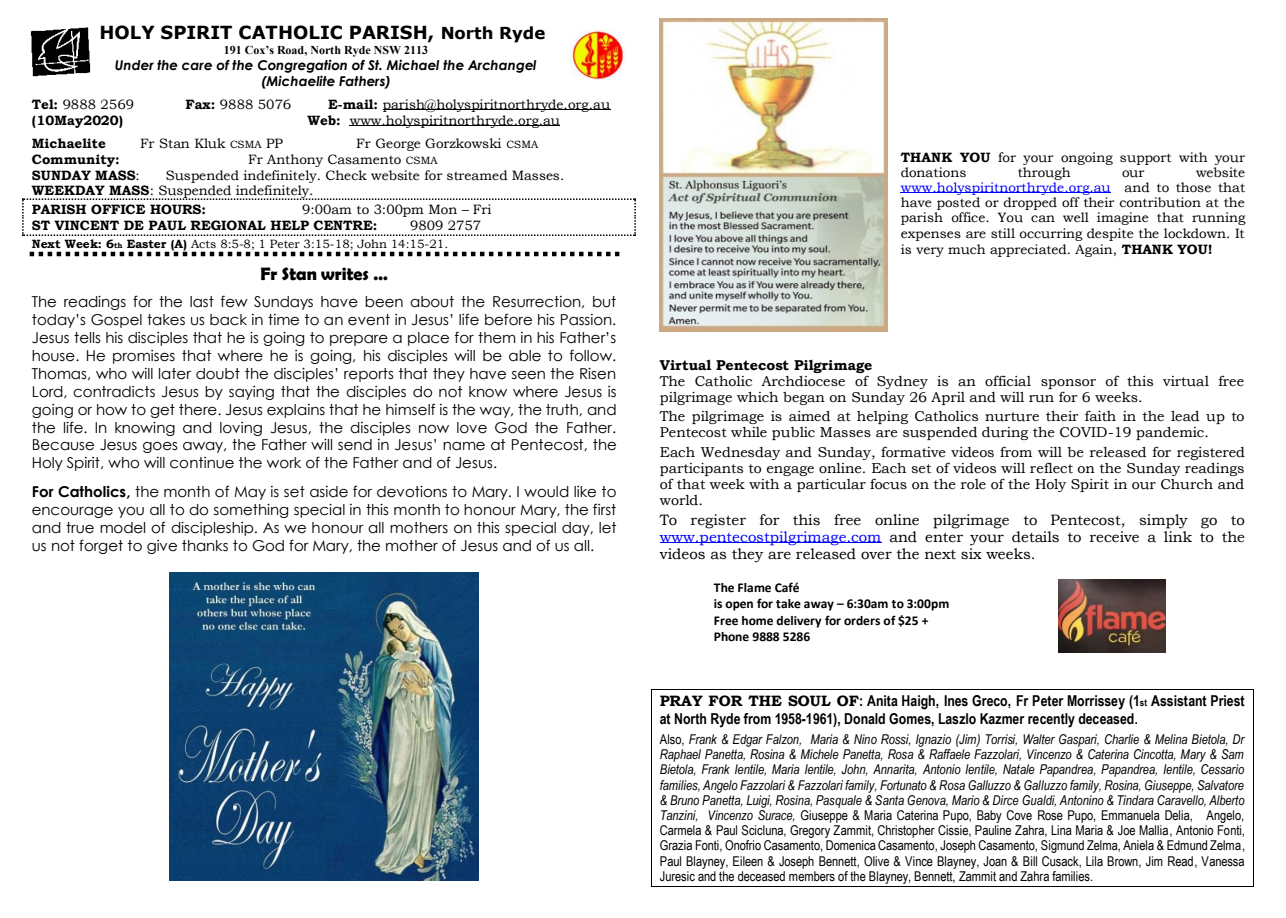
<style>
.page{position:relative;width:1286px;height:918px;background:#fff}
.page>*{position:absolute;margin:0;border:0;box-sizing:border-box;transform-origin:0 0}
.t1{font:700 18px "Verdana";color:#000}
.t2{font:700 18px "Berlin Sans FB Demi";color:#000}
.t3{font:15px/17.9px "Century Gothic";color:#000;text-align:justify}
.t4{font:15px/16.8px "Bookman Old Style";color:#000;text-align:justify}
.t5{font:700 15px/17.7px "Arial Narrow";color:#000}
.t6{font:14.25px/16.2px "Bookman Old Style";color:#000}
.t7{font:700 14.25px "Bookman Old Style";color:#000}
.t8{font:italic 13.5px/15.3px "Arial Narrow";letter-spacing:.005em;color:#000;text-align:justify}
.t9{font:13.5px/15.3px "Bookman Old Style";color:#000}
.t10{font:700 13.5px "Bookman Old Style";letter-spacing:.005em;color:#000}
.t11{font:700 13.5px/16.5px "Calibri";letter-spacing:-.005em;color:#000}
.t12{font:italic 700 13.5px/16.5px "Century Gothic";letter-spacing:.005em;color:#000;text-align:center}
.t13{font:12px "Bookman Old Style";letter-spacing:.005em;color:#000}
.t14{font:700 12px "Times New Roman";color:#000}
.s1{font-size:16.5px}
.s2{font-weight:700}
.s3{font-size:10.5px}
.s4{font-weight:400}
.s5{font-weight:700;font-size:7.5px}
.s6{color:#00f}
.s7{font-family:"Bookman Old Style"}
.s8{font-size:9.75px}
.s9{font-size:13.5px}
.s10{font-style:normal}
</style>
<div class="page">
<hr style="left:383px;top:109px;width:227px;height:1px;background:#000">
<hr style="left:350px;top:125px;width:210px;height:1px;background:#000">
<svg style="left:22px;top:198px;width:613px;height:38px"></svg>
<svg style="left:30px;top:252px;width:589px;height:4px"></svg>
<hr style="left:900px;top:192px;width:210px;height:1px;background:#00f">
<hr style="left:659px;top:542px;width:222px;height:1px;background:#00f">
<hr style="left:651px;top:690px;width:602px;height:1px;background:#000">
<hr style="left:651px;top:886px;width:602px;height:1px;background:#000">
<img style="left:30px;top:27px;width:61px;height:50px">
<img style="left:570px;top:30px;width:54px;height:50px">
<img style="left:1058px;top:580px;width:107px;height:72px">
<img style="left:659px;top:18px;width:227px;height:314px">
<img style="left:170px;top:572px;width:308px;height:309px">
<h1 class="t1" style="left:99px;top:21px;width:447px">HOLY SPIRIT CATHOLIC PARISH, <span class="s1">North Ryde</span></h1>
<p class="t14" style="left:224px;top:43px;width:206px">191 Cox’s Road, North Ryde NSW 2113</p>
<p class="t12" style="left:115px;top:56px;width:423px">Under the care of the Congregation of St. Michael the Archangel (Michaelite Fathers)</p>
<p class="t9" style="left:32px;top:97px;width:104px"><span class="s2">Tel:</span> 9888 2569</p>
<p class="t9" style="left:185px;top:97px;width:107px"><span class="s2">Fax:</span> 9888 5076</p>
<p class="t9" style="left:328px;top:97px;width:283px"><span class="s2">E-mail:</span> parish@holyspiritnorthryde.org.au</p>
<p class="t10" style="left:32px;top:113px;width:93px">(10May2020)</p>
<p class="t9" style="left:307px;top:113px;width:254px"><span class="s2">Web:</span> www.holyspiritnorthryde.org.au</p>
<p class="t10" style="left:32px;top:135px;width:76px">Michaelite</p>
<p class="t9" style="left:140px;top:136px;width:144px">Fr Stan Kluk <span class="s3">CSMA</span> PP</p>
<p class="t9" style="left:356px;top:136px;width:183px">Fr George Gorzkowski <span class="s3">CSMA</span></p>
<p class="t10" style="left:32px;top:151px;width:89px">Community:</p>
<p class="t9" style="left:248px;top:151px;width:191px">Fr Anthony Casamento <span class="s3">CSMA</span></p>
<p class="t10" style="left:32px;top:167px;width:109px">SUNDAY MASS<span class="s4">:</span></p>
<p class="t9" style="left:32px;top:167px;width:534px;line-height:15.8px;text-indent:134px">Suspended indefinitely. Check website for streamed Masses.<br><span class="s2">WEEKDAY MASS</span>: Suspended indefinitely.</p>
<p class="t10" style="left:32px;top:201px;width:175px">PARISH OFFICE HOURS:</p>
<p class="t9" style="left:302px;top:202px;width:191px">9:00am to 3:00pm Mon – Fri</p>
<p class="t10" style="left:32px;top:217px;width:347px">ST VINCENT DE PAUL REGIONAL HELP CENTRE:</p>
<p class="t9" style="left:410px;top:218px;width:72px">9809 2757</p>
<p class="t13" style="left:32px;top:237px;width:418px"><span class="s2">Next Week: 6</span><span class="s5">th</span> <span class="s2">Easter (A)</span> Acts 8:5-8; 1 Peter 3:15-18; John 14:15-21.</p>
<h1 class="t2" style="left:260px;top:263px;width:129px">Fr Stan writes …</h1>
<p class="t3" style="left:32px;top:293px;width:586px">The readings for the last few Sundays have been about the Resurrection, but today’s Gospel takes us back in time to an event in Jesus’ life before his Passion.<br>Jesus tells his disciples that he is going to prepare a place for them in his Father’s house. He promises that where he is going, his disciples will be able to follow.<br>Thomas, who will later doubt the disciples’ reports that they have seen the Risen Lord, contradicts Jesus by saying that the disciples do not know where Jesus is going or how to get there. Jesus explains that he himself is the way, the truth, and the life. In knowing and loving Jesus, the disciples now love God the Father.<br>Because Jesus goes away, the Father will send in Jesus’ name at Pentecost, the Holy Spirit, who will continue the work of the Father and of Jesus.</p>
<p class="t3" style="left:32px;top:482px;width:586px"><span class="s2">For Catholics,</span> the month of May is set aside for devotions to Mary. I would like to encourage you all to do something special in this month to honour Mary, the first and true model of discipleship. As we honour all mothers on this special day, let us not forget to give thanks to God for Mary, the mother of Jesus and of us all.</p>
<p class="t9" style="left:900px;top:150px;width:346px"><span class="s2">THANK YOU</span> for your ongoing support with your donations</p>
<p class="t9" style="left:900px;top:165px;width:346px;text-align:justify;text-indent:295px">website <span class="s6">www.holyspiritnorthryde.org.au</span> and to those that have posted or dropped off their contribution at the parish office. You can well imagine that running expenses are still occurring despite the lockdown. It is very much appreciated. Again, <span class="s2">THANK YOU!</span></p>
<p class="t9" style="left:1017px;top:165px;width:54px">through</p>
<p class="t9" style="left:1121px;top:165px;width:24px">our</p>
<p class="t7" style="left:659px;top:356px;width:214px">Virtual Pentecost Pilgrimage</p>
<p class="t6" style="left:659px;top:373px;width:585px">The Catholic Archdiocese of Sydney is an official sponsor of this virtual free pilgrimage which began on Sunday 26 April and will run for 6 weeks.</p>
<p class="t6" style="left:659px;top:408px;width:586px">The pilgrimage is aimed at helping Catholics nurture their faith in the lead up to<br>Pentecost while public Masses are suspended during the COVID-19 pandemic.</p>
<p class="t6" style="left:659px;top:444px;width:586px;text-align:justify">Each Wednesday and Sunday, formative videos from will be released for registered participants to engage online. Each set of videos will reflect on the Sunday readings of that week with a particular focus on the role of the Holy Spirit in our Church and world.</p>
<p class="t4" style="left:659px;top:512px;width:586px">To register for this free online pilgrimage to Pentecost, simply go to <span class="s6">www.pentecostpilgrimage.com</span> and enter your details to receive a link to the videos as they are released over the next six weeks.</p>
<p class="t11" style="left:713px;top:580px;width:237px">The Flame Café<br>is open for take away – 6:30am to 3:00pm<br>Free home delivery for orders of $25 +<br>Phone 9888 5286</p>
<p class="t5" style="left:659px;top:692px;width:586px"><span class="s7">PRAY FOR THE SOUL OF</span>: Anita Haigh, Ines Greco, Fr Peter Morrissey (1<span class="s8">st</span> Assistant Priest at North Ryde from 1958-1961), Donald Gomes, Laszlo Kazmer recently deceased<span class="s9">.</span></p>
<p class="t8" style="left:659px;top:732px;width:586px"><span class="s10">Also,</span> Frank &amp; Edgar Falzon, Maria &amp; Nino Rossi, Ignazio (Jim) Torrisi, Walter Gaspari, Charlie &amp; Melina Bietola, Dr Raphael Panetta, Rosina &amp; Michele Panetta, Rosa &amp; Raffaele Fazzolari, Vincenzo &amp; Caterina Cincotta, Mary &amp; Sam Bietola, Frank Ientile, Maria Ientile, John, Annarita, Antonio Ientile, Natale Papandrea, Papandrea, Ientile, Cessario families, Angelo Fazzolari &amp; Fazzolari family, Fortunato &amp; Rosa Galluzzo &amp; Galluzzo family, Rosina, Giuseppe, Salvatore &amp; Bruno Panetta, Luigi, Rosina, Pasquale &amp; Santa Genova, Mario &amp; Dirce Gualdi, Antonino &amp; Tindara Caravello, Alberto Tanzini, Vincenzo Surace, <span class="s10">Giuseppe &amp; Maria Caterina Pupo, Baby Cove Rose Pupo, Emmanuela Delia, Angelo, Carmela &amp; Paul Scicluna, Gregory Zammit, Christopher Cissie, Pauline Zahra, Lina Maria &amp; Joe Mallia, Antonio Fonti, Grazia Fonti, Onofrio Casamento, Domenica Casamento, Joseph Casamento, Sigmund Zelma, Aniela &amp; Edmund Zelma, Paul Blayney, Eileen &amp; Joseph Bennett, Olive &amp; Vince Blayney, Joan &amp; Bill Cusack, Lila Brown, Jim Read, Vanessa Juresic and the deceased members of the Blayney, Bennett, Zammit and Zahra families.</span></p>
</div>
